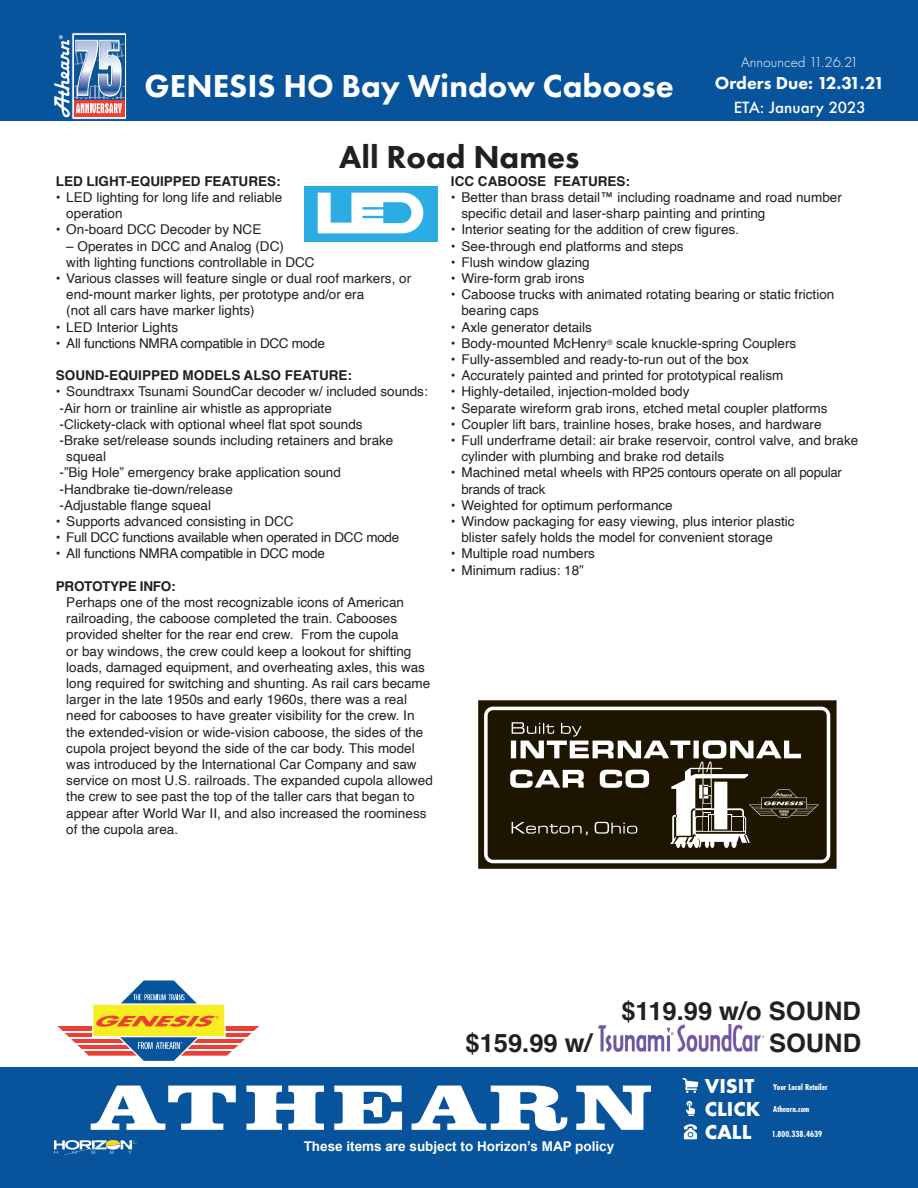
<style>
.page{position:relative;width:918px;height:1188px;background:#fff}
.page>*{position:absolute;margin:0;border:0;box-sizing:border-box;transform-origin:0 0}
.t1{font:900 66px "Clarendon BT";letter-spacing:.075em;color:#fff;scale:1.45 1}
.t2{font:800 33px "Futura PT";color:#fff}
.t3{font:800 33px "Futura PT";color:#231f20}
.t4{font:700 25.5px "Helvetica";color:#231f20}
.t5{font:700 21px "Futura PT";color:#fff}
.t6{font:800 18px "Futura PT";color:#fff}
.t7{font:300 15px "Futura PT";color:#fff}
.t8{font:500 15px "Futura";color:#fff}
.t9{font:13.5px/16.2px "Helvetica";color:#231f20}
.t10{font:13.5px/16.2px "Helvetica";letter-spacing:-.02em;color:#231f20}
.t11{font:700 13.5px "Helvetica";color:#231f20}
.t12{font:700 13.5px "Arial";color:#fff}
.t13{font:700 13.5px "Helvetica";letter-spacing:-.02em;color:#231f20}
.t14{font:700 9.3px "Futura PT Cond";color:#fff}
.t15{font:700 9px "Futura PT Cond";color:#fff}
.s1{font-size:9px}
</style>
<div class="page">
<div style="left:0;top:1067px;width:918px;height:121px;background:#07549c"></div>
<div style="left:0;top:0;width:918px;height:121px;background:#07549c"></div>
<svg style="left:54px;top:1140px;width:83px;height:15px"></svg>
<svg style="left:683px;top:1078px;width:15px;height:15px"></svg>
<svg style="left:686px;top:1101px;width:9px;height:15px"></svg>
<svg style="left:684px;top:1124px;width:13px;height:15px"></svg>
<svg style="left:72px;top:33px;width:55px;height:87px"></svg>
<svg style="left:54px;top:35px;width:71px;height:83px"></svg>
<div style="left:304px;top:187px;width:133px;height:55px;background:#2bace2"></div>
<svg style="left:318px;top:193px;width:105px;height:40px"></svg>
<svg style="left:478px;top:700px;width:359px;height:169px"></svg>
<svg style="left:488px;top:710px;width:339px;height:150px;background:#403927"></svg>
<svg style="left:562px;top:727px;width:7px;height:6px"></svg>
<svg style="left:691px;top:763px;width:127px;height:76px;background:#4e4737"></svg>
<img style="left:599px;top:1025px;width:165px;height:26px">
<svg style="left:57px;top:980px;width:202px;height:81px"></svg>
<h2 class="t2" style="left:145px;top:66px;width:531px">GENESIS HO Bay Window Caboose</h2>
<p class="t3" style="left:339px;top:137px;width:242px">All Road Names</p>
<p class="t7" style="left:741px;top:53px;width:119px">Announced 11.26.21</p>
<h3 class="t6" style="left:715px;top:71px;width:171px">Orders Due: 12.31.21</h3>
<p class="t8" style="left:734px;top:97px;width:134px">ETA: January 2023</p>
<p class="t11" style="left:56px;top:173px;width:226px">LED LIGHT-EQUIPPED FEATURES:</p>
<p class="t9" style="left:66px;top:190px;width:218px;text-indent:-10px">• LED lighting for long life and reliable operation</p>
<p class="t9" style="left:56px;top:222px;width:207px">• On-board DCC Decoder by NCE</p>
<p class="t9" style="left:66px;top:238px;width:250px">– Operates in DCC and Analog (DC)<br>with lighting functions controllable in DCC</p>
<p class="t9" style="left:66px;top:271px;width:346px;text-indent:-10px">• Various classes will feature single or dual roof markers, or end-mount marker lights, per prototype and/or era<br>(not all cars have marker lights)</p>
<p class="t9" style="left:56px;top:319px;width:124px">• LED Interior Lights</p>
<p class="t10" style="left:56px;top:335px;width:271px">• All functions NMRA compatible in DCC mode</p>
<p class="t11" style="left:56px;top:367px;width:298px">SOUND-EQUIPPED MODELS ALSO FEATURE:</p>
<p class="t9" style="left:56px;top:384px;width:373px">• Soundtraxx Tsunami SoundCar decoder w/ included sounds:</p>
<p class="t9" style="left:60px;top:400px;width:274px">-Air horn or trainline air whistle as appropriate</p>
<p class="t9" style="left:60px;top:416px;width:305px">-Clickety-clack with optional wheel flat spot sounds</p>
<p class="t9" style="left:66px;top:433px;width:329px;text-indent:-7px">-Brake set/release sounds including retainers and brake squeal</p>
<p class="t9" style="left:60px;top:465px;width:283px">-”Big Hole” emergency brake application sound</p>
<p class="t9" style="left:60px;top:481px;width:175px">-Handbrake tie-down/release</p>
<p class="t9" style="left:60px;top:497px;width:153px">-Adjustable flange squeal</p>
<p class="t9" style="left:56px;top:514px;width:239px">• Supports advanced consisting in DCC</p>
<p class="t10" style="left:56px;top:530px;width:345px">• Full DCC functions available when operated in DCC mode</p>
<p class="t10" style="left:56px;top:546px;width:271px">• All functions NMRA compatible in DCC mode</p>
<p class="t13" style="left:56px;top:578px;width:121px">PROTOTYPE INFO:</p>
<p class="t9" style="left:66px;top:595px;width:368px">Perhaps one of the most recognizable icons of American railroading, the caboose completed the train. Cabooses provided shelter for the rear end crew. From the cupola<br>or bay windows, the crew could keep a lookout for shifting loads, damaged equipment, and overheating axles, this was long required for switching and shunting. As rail cars became larger in the late 1950s and early 1960s, there was a real need for cabooses to have greater visibility for the crew. In the extended-vision or wide-vision caboose, the sides of the cupola project beyond the side of the car body. This model was introduced by the International Car Company and saw service on most U.S. railroads. The expanded cupola allowed the crew to see past the top of the taller cars that began to appear after World War II, and also increased the roominess of the cupola area.</p>
<p class="t11" style="left:451px;top:173px;width:181px">ICC CABOOSE FEATURES:</p>
<p class="t9" style="left:461px;top:190px;width:382px;text-indent:-10px">• Better than brass detail™ including roadname and road number specific detail and laser-sharp painting and printing</p>
<p class="t9" style="left:451px;top:222px;width:290px">• Interior seating for the addition of crew figures.</p>
<p class="t9" style="left:451px;top:238px;width:234px">• See-through end platforms and steps</p>
<p class="t9" style="left:451px;top:254px;width:140px">• Flush window glazing</p>
<p class="t9" style="left:451px;top:271px;width:135px">• Wire-form grab irons</p>
<p class="t9" style="left:461px;top:287px;width:374px;text-indent:-10px">• Caboose trucks with animated rotating bearing or static friction bearing caps</p>
<p class="t9" style="left:451px;top:319px;width:143px">• Axle generator details</p>
<p class="t9" style="left:451px;top:335px;width:347px">• Body-mounted McHenry<sup>®</sup> scale knuckle-spring Couplers</p>
<p class="t9" style="left:451px;top:352px;width:299px">• Fully-assembled and ready-to-run out of the box</p>
<p class="t9" style="left:451px;top:368px;width:334px">• Accurately painted and printed for prototypical realism</p>
<p class="t9" style="left:451px;top:384px;width:240px">• Highly-detailed, injection-molded body</p>
<p class="t9" style="left:451px;top:400px;width:378px">• Separate wireform grab irons, etched metal coupler platforms</p>
<p class="t9" style="left:451px;top:416px;width:372px">• Coupler lift bars, trainline hoses, brake hoses, and hardware</p>
<p class="t9" style="left:461px;top:433px;width:398px;text-indent:-10px">• Full underframe detail: air brake reservoir, control valve, and brake cylinder with plumbing and brake rod details</p>
<p class="t10" style="left:461px;top:465px;width:382px;text-indent:-10px">• Machined metal wheels with RP25 contours operate on all popular brands of track</p>
<p class="t9" style="left:451px;top:497px;width:223px">• Weighted for optimum performance</p>
<p class="t9" style="left:451px;top:514px;width:345px">• Window packaging for easy viewing, plus interior plastic</p>
<p class="t9" style="left:461px;top:530px;width:313px">blister safely holds the model for convenient storage</p>
<p class="t9" style="left:451px;top:546px;width:146px">• Multiple road numbers</p>
<p class="t9" style="left:451px;top:562px;width:134px">• Minimum radius: 18”</p>
<h3 class="t4" style="left:621px;top:995px;width:241px">$119.99 w/o SOUND</h3>
<h3 class="t4" style="left:466px;top:1027px;width:128px">$159.99 w/</h3>
<h3 class="t4" style="left:769px;top:1027px;width:94px">SOUND</h3>
<h1 class="t1" style="left:94px;top:1066px;width:387px">ATHEARN</h1>
<p class="t12" style="left:304px;top:1138px;width:312px">These items are subject to Horizon’s MAP policy</p>
<h3 class="t5" style="left:705px;top:1073px;width:51px">VISIT</h3>
<p class="t15" style="left:773px;top:1082px;width:56px">Your Local Retailer</p>
<h3 class="t5" style="left:705px;top:1118px;width:49px">CALL</h3>
<h3 class="t5" style="left:705px;top:1095px;width:57px">CLICK</h3>
<p class="t15" style="left:773px;top:1104px;width:38px">Athearn.com</p>
<p class="t14" style="left:772px;top:1128px;width:52px"><span class="s1">1.800.</span>338.4639</p>
</div>
